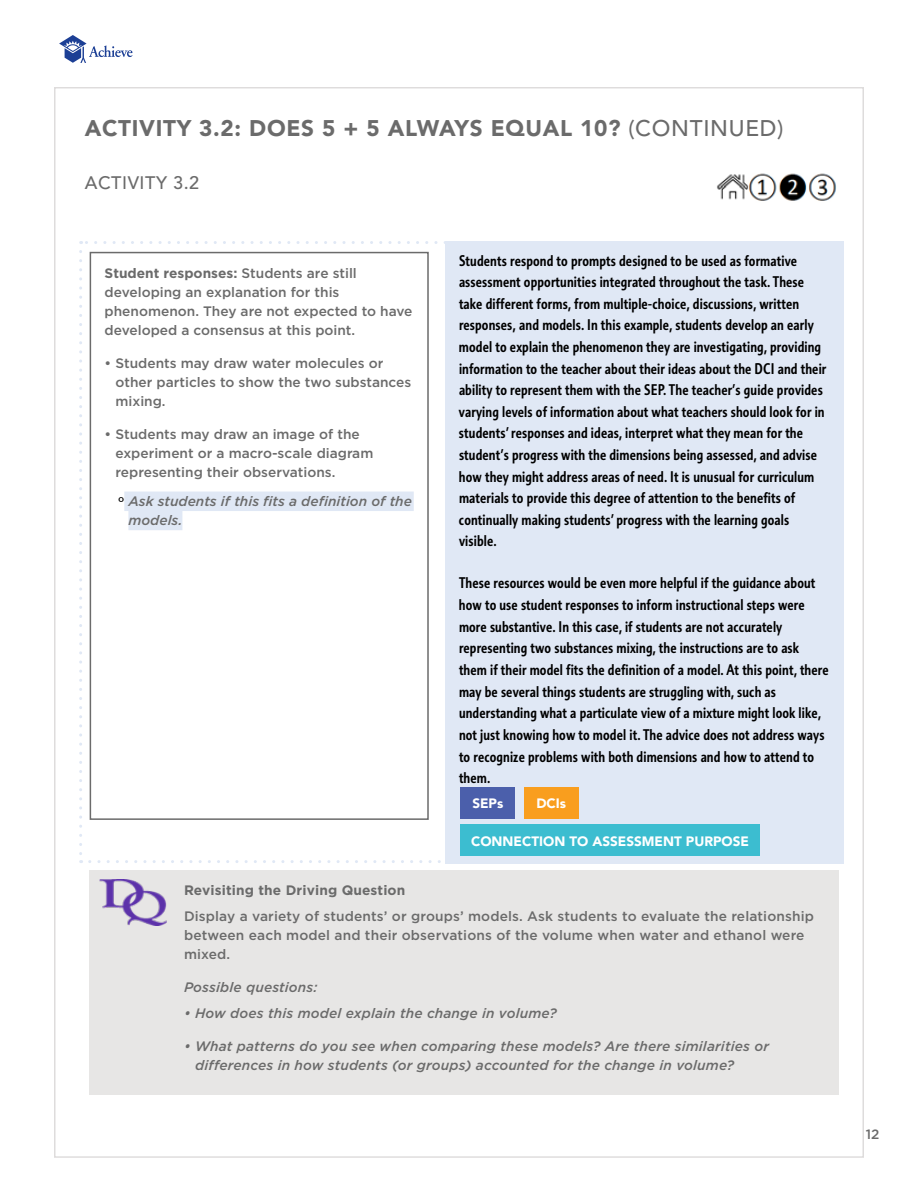
<style>
.page{position:relative;width:918px;height:1188px;background:#fff}
.page>*{position:absolute;margin:0;border:0;box-sizing:border-box;transform-origin:0 0}
.t1{font:900 22.5px "Avenir LT";letter-spacing:.03em;color:#6b6b6b}
.t2{font:500 18px "Avenir LT";letter-spacing:.03em;color:#6b6b6b}
.t3{font:500 condensed 15px/21.6px "Informa Pro";letter-spacing:.01em;color:#000}
.t4{font:500 13.65px/19.2px "Gotham";color:#6b6b6b}
.t5{font:italic 500 13.65px/19.2px "Gotham";letter-spacing:.01em;color:#6b6b6b}
.t6{font:700 13.65px "Gotham";letter-spacing:.01em;color:#6b6b6b}
.t7{font:900 13.5px "Avenir LT";color:#fff}
.t8{font:500 13.5px "Gotham";color:#6b6b6b}
.s1{font-weight:500}
.s2{font-weight:700}
.s3{font-family:"Minion Pro";font-weight:400;font-style:normal;font-size:18px;color:#000}
</style>
<div class="page">
<div style="left:54px;top:87px;width:810px;height:1071px;background:#fff;border:1px solid #dedcdc"></div>
<img style="left:717px;top:173px;width:120px;height:28px">
<div style="left:124px;top:492px;width:290px;height:19px;background:#e0e8f5"></div>
<div style="left:128px;top:511px;width:54px;height:19px;background:#e0e8f5"></div>
<div style="left:90px;top:252px;width:339px;height:568px;border:2px solid #6b6b6b"></div>
<div style="left:90px;top:870px;width:749px;height:225px;background:#e7e6e5"></div>
<img style="left:99px;top:880px;width:68px;height:45px">
<svg style="left:79px;top:251px;width:3px;height:612px"></svg>
<svg style="left:90px;top:860px;width:356px;height:3px"></svg>
<svg style="left:81px;top:241px;width:365px;height:3px"></svg>
<div style="left:446px;top:241px;width:398px;height:622px;background:#e0e8f5"></div>
<div style="left:461px;top:787px;width:54px;height:31px;background:#4b5fab"></div>
<div style="left:524px;top:787px;width:55px;height:31px;background:#f99e1e"></div>
<div style="left:461px;top:825px;width:299px;height:31px;background:#3cbdd0"></div>
<img style="left:59px;top:36px;width:74px;height:26px">
<h1 class="t1" style="left:85px;top:114px;width:700px">ACTIVITY 3.2: DOES 5 + 5 ALWAYS EQUAL 10? <span class="s1">(CONTINUED)</span></h1>
<p class="t2" style="left:85px;top:172px;width:116px">ACTIVITY 3.2</p>
<p class="t4" style="left:105px;top:263px;width:309px"><span class="s2">Student responses:</span> Students are still developing an explanation for this phenomenon. They are not expected to have developed a consensus at this point.</p>
<p class="t4" style="left:115px;top:353px;width:297px;text-indent:-11px">• Students may draw water molecules or other particles to show the two substances mixing.</p>
<p class="t4" style="left:115px;top:424px;width:259px;text-indent:-11px">• Students may draw an image of the experiment or a macro-scale diagram representing their observations.</p>
<p class="t5" style="left:128px;top:491px;width:285px;text-indent:-10px"><span class="s3">°</span> Ask students if this fits a definition of the models.</p>
<p class="t3" style="left:459px;top:250px;width:369px">Students respond to prompts designed to be used as formative assessment opportunities integrated throughout the task. These take different forms, from multiple-choice, discussions, written responses, and models. In this example, students develop an early model to explain the phenomenon they are investigating, providing information to the teacher about their ideas about the DCI and their ability to represent them with the SEP. The teacher’s guide provides varying levels of information about what teachers should look for in students’ responses and ideas, interpret what they mean for the student’s progress with the dimensions being assessed, and advise how they might address areas of need. It is unusual for curriculum materials to provide this degree of attention to the benefits of continually making students’ progress with the learning goals visible.</p>
<p class="t3" style="left:459px;top:572px;width:371px">These resources would be even more helpful if the guidance about how to use student responses to inform instructional steps were more substantive. In this case, if students are not accurately representing two substances mixing, the instructions are to ask them if their model fits the definition of a model. At this point, there may be several things students are struggling with, such as understanding what a particulate view of a mixture might look like, not just knowing how to model it. The advice does not address ways to recognize problems with both dimensions and how to attend to them.</p>
<p class="t7" style="left:472px;top:795px;width:33px">SEPs</p>
<p class="t7" style="left:536px;top:795px;width:31px">DCIs</p>
<p class="t7" style="left:471px;top:833px;width:279px">CONNECTION TO ASSESSMENT PURPOSE</p>
<p class="t6" style="left:184px;top:881px;width:223px">Revisiting the Driving Question</p>
<p class="t4" style="left:184px;top:906px;width:631px">Display a variety of students’ or groups’ models. Ask students to evaluate the relationship between each model and their observations of the volume when water and ethanol were mixed.</p>
<p class="t5" style="left:184px;top:977px;width:135px">Possible questions:</p>
<p class="t5" style="left:184px;top:1003px;width:374px">• How does this model explain the change in volume?</p>
<p class="t5" style="left:195px;top:1036px;width:575px;text-indent:-11px">• What patterns do you see when comparing these models? Are there similarities or differences in how students (or groups) accounted for the change in volume?</p>
<p class="t8" style="left:866px;top:1125px;width:15px">12</p>
</div>
